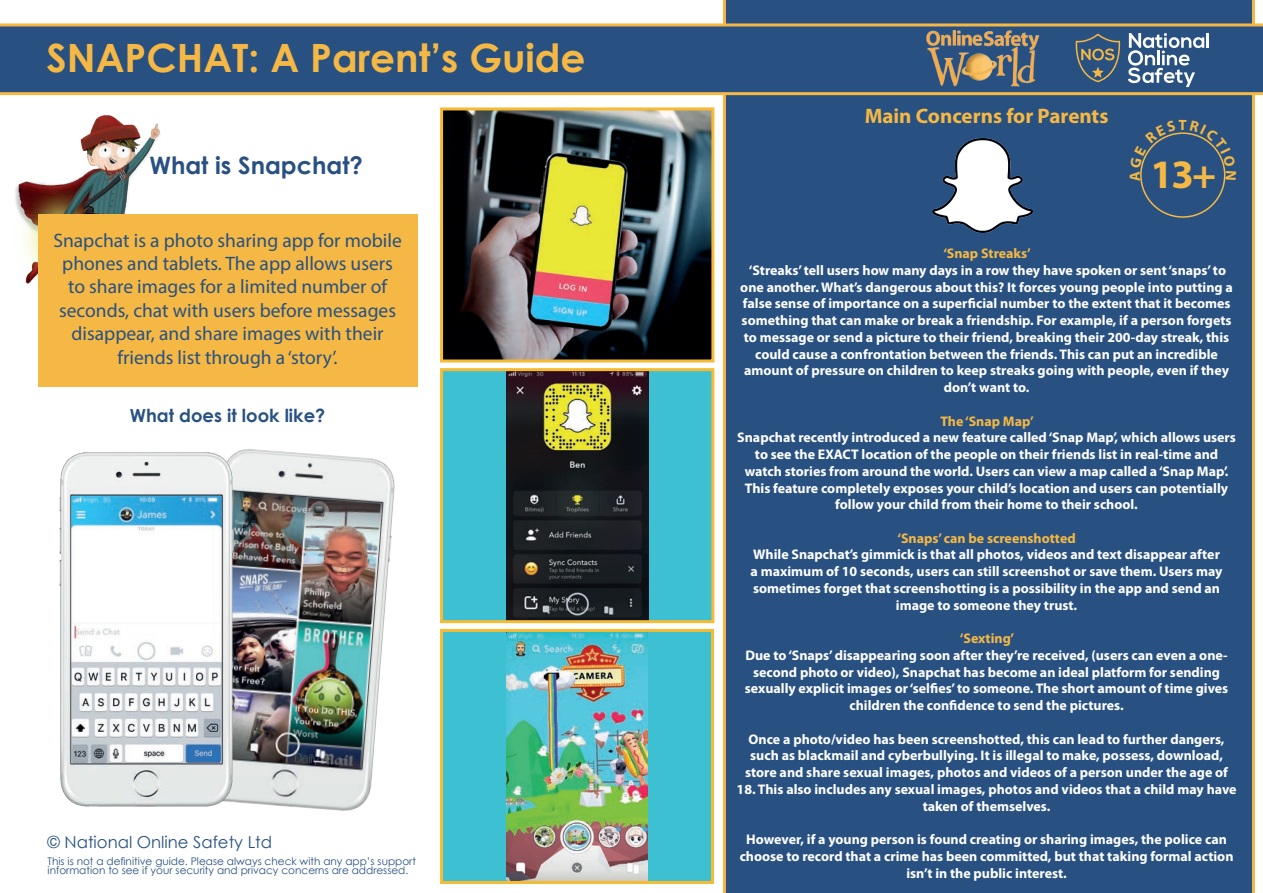
<style>
.page{position:relative;width:1263px;height:893px;background:#fff}
.page>*{position:absolute;margin:0;border:0;box-sizing:border-box;transform-origin:0 0}
.t1{font:700 40.5px "Myriad Pro";color:#f5b844}
.t2{font:700 39px "Century Gothic";color:#f5b844}
.t3{font:700 24px "Century Gothic";color:#285182}
.t4{font:700 21px "Myriad Pro";color:#f5b844}
.t5{font:19.5px/23.4px "Myriad Pro";color:#285182;text-align:center}
.t6{font:700 18px "Century Gothic";color:#285182}
.t7{font:16.5px "Century Gothic";color:#285182}
.t8{font:700 13.95px/16.8px "Myriad Pro";color:#fff;text-align:center}
.t9{font:700 13.95px "Myriad Pro";color:#f5b844}
.t10{font:10.5px/9px "Century Gothic";color:#285182}
</style>
<div class="page">
<img style="left:15px;top:115px;width:154px;height:169px">
<div style="left:38px;top:215px;width:379px;height:172px;background:#f5b844"></div>
<div style="left:723px;top:0;width:532px;height:893px;background:#285182"></div>
<svg style="left:0;top:23px;width:1263px;height:72px;background:#3c5b7c"></svg>
<hr style="left:1206px;top:33px;width:3px;height:15px;background:#fff">
<svg style="left:1128px;top:33px;width:76px;height:54px"></svg>
<svg style="left:1075px;top:33px;width:46px;height:58px;background:#4a6277"></svg>
<img style="left:923px;top:29px;width:118px;height:58px">
<img style="left:237px;top:449px;width:158px;height:362px">
<img style="left:59px;top:452px;width:193px;height:359px">
<img style="left:922px;top:125px;width:120px;height:120px">
<div style="left:442px;top:370px;width:271px;height:252px;background:#3dc1d2"></div>
<img style="left:506px;top:372px;width:142px;height:247px">
<div style="left:440px;top:368px;width:274px;height:255px;border:3px solid #f6bb33"></div>
<div style="left:442px;top:630px;width:270px;height:252px;background:#3dc1d2"></div>
<img style="left:507px;top:633px;width:140px;height:247px">
<div style="left:440px;top:629px;width:274px;height:255px;border:3px solid #f6bb33"></div>
<img style="left:444px;top:111px;width:266px;height:247px">
<div style="left:440px;top:107px;width:274px;height:255px;border:3px solid #f6bb33"></div>
<div style="left:1130px;top:120px;width:106px;height:61px;background:#285182"></div>
<h2 class="t2" style="left:47px;top:28px;width:540px">SNAPCHAT: A Parent’s Guide</h2>
<h3 class="t3" style="left:149px;top:147px;width:215px">What is Snapchat?</h3>
<h3 class="t5" style="left:53px;top:228px;width:350px">Snapchat is a photo sharing app for mobile phones and tablets. The app allows users to share images for a limited number of seconds, chat with users before messages disappear, and share images with their friends list through a ‘story’.</h3>
<p class="t6" style="left:130px;top:402px;width:197px">What does it look like?</p>
<p class="t7" style="left:48px;top:830px;width:226px">© National Online Safety Ltd</p>
<p class="t10" style="left:48px;top:856px;width:370px">This is not a definitive guide. Please always check with any app’s support information to see if your security and privacy concerns are addressed.</p>
<h3 class="t4" style="left:865px;top:104px;width:245px">Main Concerns for Parents</h3>
<h1 class="t1" style="left:1150px;top:151px;width:67px">13+</h1>
<p class="t9" style="left:943px;top:246px;width:89px">‘Snap Streaks’</p>
<p class="t8" style="left:740px;top:262px;width:494px">‘Streaks’ tell users how many days in a row they have spoken or sent ‘snaps’ to one another. What’s dangerous about this? It forces young people into putting a false sense of importance on a superficial number to the extent that it becomes something that can make or break a friendship. For example, if a person forgets to message or send a picture to their friend, breaking their 200-day streak, this could cause a confrontation between the friends. This can put an incredible amount of pressure on children to keep streaks going with people, even if they don’t want to.</p>
<p class="t9" style="left:940px;top:413px;width:95px">The ‘Snap Map’</p>
<p class="t8" style="left:737px;top:429px;width:500px">Snapchat recently introduced a new feature called ‘Snap Map’, which allows users to see the EXACT location of the people on their friends list in real-time and watch stories from around the world. Users can view a map called a ‘Snap Map’.<br>This feature completely exposes your child’s location and users can potentially follow your child from their home to their school.</p>
<p class="t9" style="left:897px;top:530px;width:180px">‘Snaps’ can be screenshotted</p>
<p class="t8" style="left:751px;top:547px;width:473px">While Snapchat’s gimmick is that all photos, videos and text disappear after a maximum of 10 seconds, users can still screenshot or save them. Users may sometimes forget that screenshotting is a possibility in the app and send an image to someone they trust.</p>
<p class="t9" style="left:960px;top:631px;width:56px">‘Sexting’</p>
<p class="t8" style="left:745px;top:647px;width:485px">Due to ‘Snaps’ disappearing soon after they’re received, (users can even a one&shy;second photo or video), Snapchat has become an ideal platform for sending sexually explicit images or ‘selfies’ to someone. The short amount of time gives children the confidence to send the pictures.</p>
<p class="t8" style="left:745px;top:731px;width:484px">Once a photo/video has been screenshotted, this can lead to further dangers, such as blackmail and cyberbullying. It is illegal to make, possess, download, store and share sexual images, photos and videos of a person under the age of</p>
<p class="t8" style="left:737px;top:781px;width:501px">18. This also includes any sexual images, photos and videos that a child may have taken of themselves.</p>
<p class="t8" style="left:740px;top:831px;width:495px">However, if a young person is found creating or sharing images, the police can choose to record that a crime has been committed, but that taking formal action isn’t in the public interest.</p>
</div>
